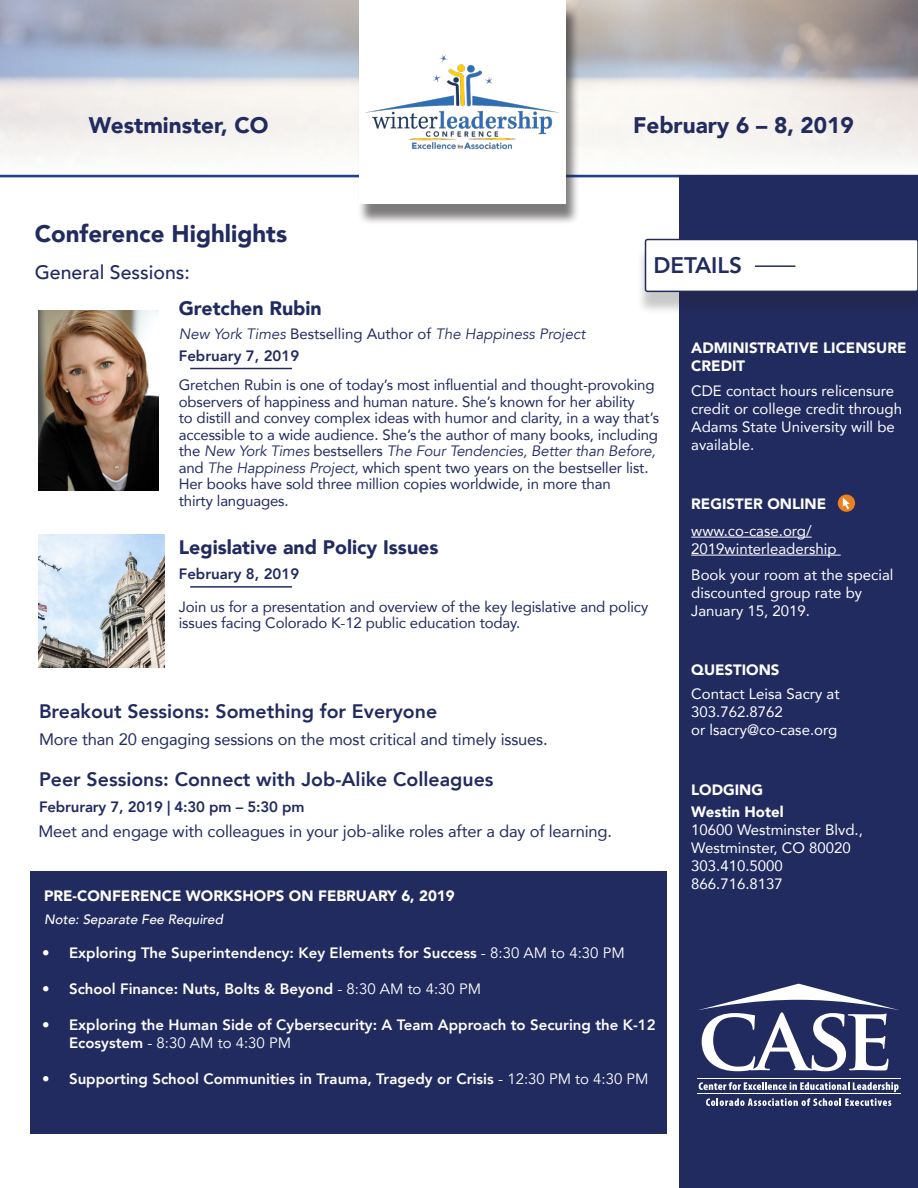
<style>
.page{position:relative;width:918px;height:1188px;background:#fff}
.page>*{position:absolute;margin:0;border:0;box-sizing:border-box;transform-origin:0 0}
.t1{font:900 24px "Avenir";color:#222b60}
.t2{font:900 22.5px "Avenir";color:#222b60}
.t3{font:800 22.5px "Avenir";color:#222b60}
.t4{font:800 19.5px "Avenir";color:#222b60}
.t5{font:900 19.5px "Avenir";color:#222b60}
.t6{font:500 19.5px "Avenir";color:#222b60}
.t7{font:16.5px "Avenir";letter-spacing:-.01em;color:#222b60}
.t8{font:15px/16.5px "Avenir";letter-spacing:-.01em;color:#222b60}
.t9{font:15px/18px "Avenir";color:#fff}
.t10{font:800 15px/18px "Avenir";color:#fff}
.t11{font:900 15px "Avenir";color:#fff}
.t12{font:800 15px "Avenir";color:#222b60}
.t13{font:italic 15px "Avenir";color:#222b60}
.t14{font:italic 500 13.5px "Avenir";color:#fff}
.s1{font-style:normal}
.s2{font-style:italic}
.s3{font-weight:400}
</style>
<div class="page">
<hr style="left:0;top:174px;width:918px;height:3px;background:#253f8e">
<div style="left:357px;top:6px;width:223px;height:220px;background:#231f20;opacity:.59"></div>
<div style="left:359px;top:0;width:207px;height:204px;background:#fff"></div>
<img style="left:366px;top:54px;width:193px;height:96px">
<div style="left:679px;top:176px;width:239px;height:1012px;background:#222b60"></div>
<div style="left:636px;top:245px;width:282px;height:70px;background:#231f20;opacity:.24"></div>
<div style="left:646px;top:240px;width:272px;height:51px;background:#fff;border-radius:2px"></div>
<div style="left:645px;top:239px;width:273px;height:53px;border:2px solid #222b60;border-radius:2px"></div>
<div style="left:838px;top:495px;width:17px;height:17px;background:#ec801e;border-radius:50%"></div>
<svg style="left:843px;top:497px;width:7px;height:12px"></svg>
<hr style="left:691px;top:537px;width:121px;height:1px;background:#fff">
<hr style="left:691px;top:555px;width:150px;height:1px;background:#fff">
<hr style="left:755px;top:265px;width:40px;height:2px;background:#222b60">
<hr style="left:697px;top:1078px;width:203px;height:1px;background:#fff">
<hr style="left:697px;top:1093px;width:203px;height:1px;background:#fff">
<svg style="left:699px;top:1082px;width:200px;height:10px"></svg>
<svg style="left:698px;top:984px;width:201px;height:87px"></svg>
<svg style="left:706px;top:1098px;width:185px;height:8px"></svg>
<img style="left:38px;top:310px;width:120px;height:180px">
<hr style="left:190px;top:368px;width:102px;height:1px;background:#222b60">
<img style="left:38px;top:535px;width:126px;height:133px">
<hr style="left:190px;top:586px;width:102px;height:2px;background:#222b60">
<div style="left:30px;top:872px;width:636px;height:262px;background:#222b60"></div>
<p class="t2" style="left:89px;top:106px;width:181px">Westminster, CO</p>
<p class="t2" style="left:633px;top:106px;width:222px">February 6 – 8, 2019</p>
<p class="t1" style="left:35px;top:213px;width:254px">Conference Highlights</p>
<p class="t6" style="left:35px;top:255px;width:157px">General Sessions:</p>
<p class="t5" style="left:179px;top:291px;width:145px">Gretchen Rubin</p>
<p class="t13" style="left:179px;top:324px;width:408px">New York Times <span class="s1">Bestselling Author of</span> The Happiness Project</p>
<p class="t12" style="left:179px;top:344px;width:122px">February 7, 2019</p>
<p class="t8" style="left:179px;top:376px;width:477px">Gretchen Rubin is one of today’s most influential and thought-provoking</p>
<p class="t8" style="left:179px;top:393px;width:458px">observers of happiness and human nature. She’s known for her ability</p>
<p class="t8" style="left:179px;top:409px;width:482px">to distill and convey complex ideas with humor and clarity, in a way that’s accessible to a wide audience. She’s the author of many books, including the <span class="s2">New York Times</span> bestsellers <span class="s2">The Four Tendencies, Better than Before, </span>and <span class="s2">The Happiness Project,</span> which spent two years on the bestseller list.<br>Her books have sold three million copies worldwide, in more than</p>
<p class="t8" style="left:179px;top:492px;width:111px">thirty languages.</p>
<p class="t5" style="left:179px;top:531px;width:261px">Legislative and Policy Issues</p>
<p class="t12" style="left:179px;top:562px;width:122px">February 8, 2019</p>
<p class="t8" style="left:179px;top:598px;width:471px">Join us for a presentation and overview of the key legislative and policy issues facing Colorado K-12 public education today.</p>
<p class="t3" style="left:653px;top:247px;width:90px">DETAILS</p>
<p class="t11" style="left:691px;top:335px;width:217px">ADMINISTRATIVE LICENSURE</p>
<p class="t11" style="left:691px;top:353px;width:55px">CREDIT</p>
<p class="t9" style="left:691px;top:381px;width:212px">CDE contact hours relicensure credit or college credit through<br>Adams State University will be available.</p>
<p class="t11" style="left:691px;top:491px;width:136px">REGISTER ONLINE</p>
<p class="t9" style="left:691px;top:521px;width:122px">www.co-case.org/</p>
<p class="t9" style="left:691px;top:539px;width:147px">2019winterleadership</p>
<p class="t9" style="left:691px;top:565px;width:204px">Book your room at the special</p>
<p class="t9" style="left:691px;top:583px;width:172px">discounted group rate by</p>
<p class="t9" style="left:691px;top:601px;width:120px">January 15, 2019.</p>
<p class="t4" style="left:39px;top:696px;width:400px">Breakout Sessions: Something for Everyone</p>
<p class="t7" style="left:39px;top:726px;width:510px">More than 20 engaging sessions on the most critical and timely issues.</p>
<p class="t4" style="left:39px;top:764px;width:456px">Peer Sessions: Connect with Job-Alike Colleagues</p>
<p class="t12" style="left:39px;top:795px;width:267px">Februrary 7, 2019 | 4:30 pm – 5:30 pm</p>
<p class="t7" style="left:38px;top:818px;width:575px">Meet and engage with colleagues in your job-alike roles after a day of learning.</p>
<p class="t11" style="left:44px;top:883px;width:412px">PRE-CONFERENCE WORKSHOPS ON FEBRUARY 6, 2019</p>
<p class="t14" style="left:44px;top:912px;width:181px">Note: Separate Fee Required</p>
<p class="t10" style="left:42px;top:944px;width:584px">• Exploring The Superintendency: Key Elements for Success <span class="s3">- 8:30 AM to 4:30 PM</span></p>
<p class="t10" style="left:42px;top:980px;width:440px">• School Finance: Nuts, Bolts &amp; Beyond <span class="s3">- 8:30 AM to 4:30 PM</span></p>
<p class="t10" style="left:69px;top:1016px;width:588px;text-indent:-27px">• Exploring the Human Side of Cybersecurity: A Team Approach to Securing the K-12<br>Ecosystem <span class="s3">- 8:30 AM to 4:30 PM</span></p>
<p class="t10" style="left:42px;top:1070px;width:608px">• Supporting School Communities in Trauma, Tragedy or Crisis <span class="s3">- 12:30 PM to 4:30 PM</span></p>
<p class="t11" style="left:691px;top:657px;width:90px">QUESTIONS</p>
<p class="t9" style="left:691px;top:684px;width:150px">Contact Leisa Sacry at<br>303.762.8762</p>
<p class="t9" style="left:691px;top:720px;width:148px">or lsacry@co-case.org</p>
<p class="t11" style="left:691px;top:777px;width:73px">LODGING</p>
<p class="t11" style="left:691px;top:799px;width:94px">Westin Hotel</p>
<p class="t9" style="left:691px;top:820px;width:173px">10600 Westminster Blvd.,</p>
<p class="t9" style="left:691px;top:838px;width:161px">Westminster, CO 80020</p>
<p class="t9" style="left:691px;top:856px;width:93px">303.410.5000</p>
<p class="t9" style="left:691px;top:874px;width:93px">866.716.8137</p>
</div>
